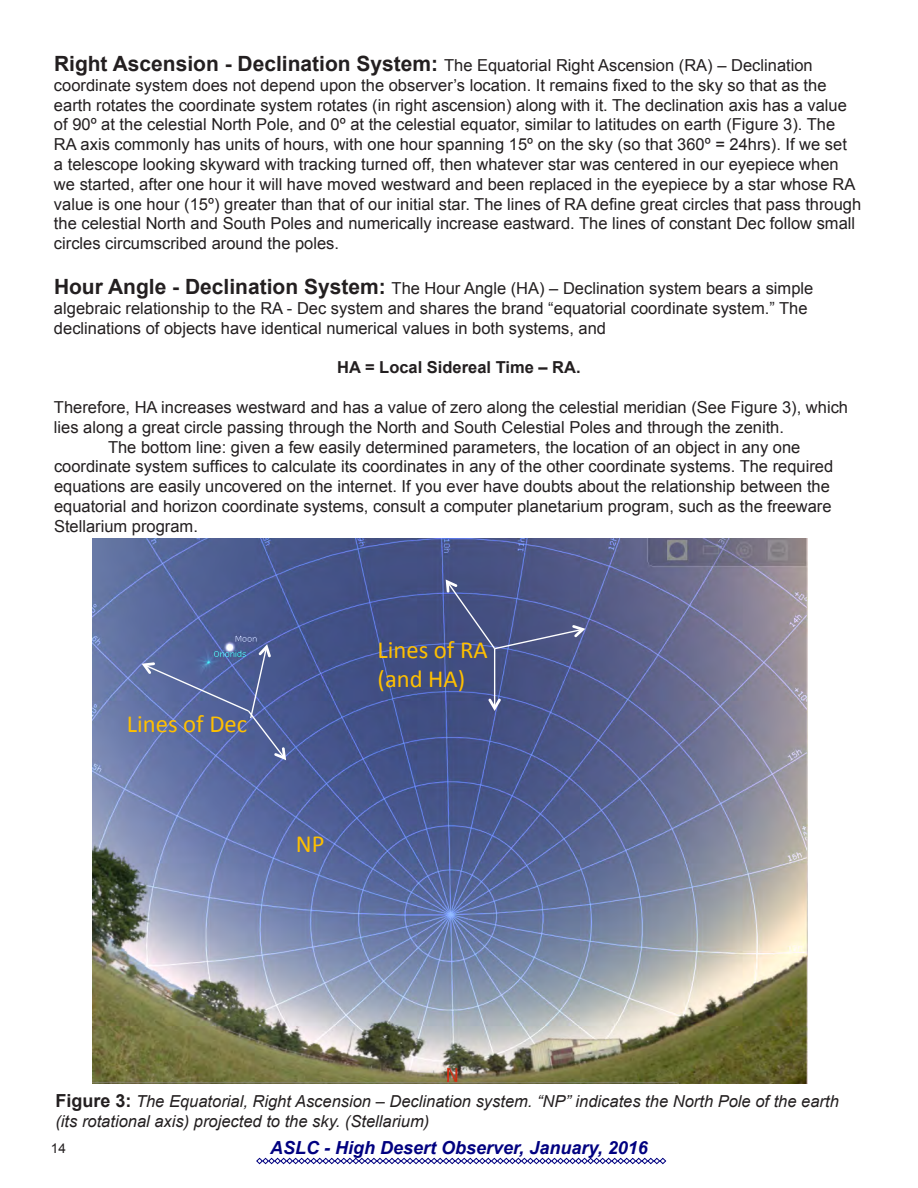
<style>
.page{position:relative;width:918px;height:1188px;background:#fff}
.page>*{position:absolute;margin:0;border:0;box-sizing:border-box;transform-origin:0 0}
.t1{font:24.6px/28.8px "Calibri";color:#ffc000}
.t2{font:italic 700 18px "Arial";color:#000080}
.No_Spacing{font:16.5px/19.8px "Arial";color:#231f20}
.t3{font:italic 16.5px/19.8px "Arial";color:#231f20}
.No_Spacing-2{font:700 16.5px "Arial";color:#231f20}
.t4{font:13.5px "Arial";color:#231f20}
.s1{font-weight:700;font-size:21px}
.s2{font-weight:700;font-style:normal;font-size:18px}
</style>
<div class="page">
<svg style="left:256px;top:1158px;width:410px;height:6px"></svg>
<img style="left:92px;top:538px;width:716px;height:546px">
<svg style="left:142px;top:644px;width:144px;height:116px;background:#5a6aa0"></svg>
<hr style="left:494px;top:649px;width:1px;height:59px;background:#fff">
<svg style="left:488px;top:698px;width:13px;height:13px"></svg>
<svg style="left:445px;top:580px;width:140px;height:71px;background:#4e5889"></svg>
<p class="No_Spacing" style="left:54px;top:55px;width:809px"><span class="s1">Right Ascension - Declination System:</span> The Equatorial Right Ascension (RA) – Declination coordinate system does not depend upon the observer’s location. It remains fixed to the sky so that as the earth rotates the coordinate system rotates (in right ascension) along with it. The declination axis has a value of 90º at the celestial North Pole, and 0º at the celestial equator, similar to latitudes on earth (Figure 3). The RA axis commonly has units of hours, with one hour spanning 15º on the sky (so that 360º = 24hrs). If we set<br>a telescope looking skyward with tracking turned off, then whatever star was centered in our eyepiece when we started, after one hour it will have moved westward and been replaced in the eyepiece by a star whose RA value is one hour (15º) greater than that of our initial star. The lines of RA define great circles that pass through the celestial North and South Poles and numerically increase eastward. The lines of constant Dec follow small circles circumscribed around the poles.</p>
<p class="No_Spacing" style="left:54px;top:279px;width:761px"><span class="s1">Hour Angle - Declination System:</span> The Hour Angle (HA) – Declination system bears a simple algebraic relationship to the RA - Dec system and shares the brand “equatorial coordinate system.” The declinations of objects have identical numerical values in both systems, and</p>
<p class="No_Spacing-2" style="left:337px;top:357px;width:245px">HA = Local Sidereal Time – RA.</p>
<p class="No_Spacing" style="left:54px;top:397px;width:796px">Therefore, HA increases westward and has a value of zero along the celestial meridian (See Figure 3), which lies along a great circle passing through the North and South Celestial Poles and through the zenith.</p>
<p class="No_Spacing" style="left:54px;top:437px;width:781px;text-indent:54px">The bottom line: given a few easily determined parameters, the location of an object in any one coordinate system suffices to calculate its coordinates in any of the other coordinate systems. The required equations are easily uncovered on the internet. If you ever have doubts about the relationship between the equatorial and horizon coordinate systems, consult a computer planetarium program, such as the freeware Stellarium program.</p>
<p class="t1" style="left:127px;top:710px;width:122px">Lines of Dec</p>
<p class="t1" style="left:296px;top:830px;width:30px">NP</p>
<p class="t1" style="left:378px;top:636px;width:112px">Lines of RA (and HA)</p>
<p class="t3" style="left:55px;top:1091px;width:785px"><span class="s2">Figure 3:</span> The Equatorial, Right Ascension – Declination system. “NP” indicates the North Pole of the earth (its rotational axis) projected to the sky. (Stellarium)</p>
<p class="t4" style="left:51px;top:1140px;width:17px">14</p>
<p class="t2" style="left:270px;top:1136px;width:379px">ASLC - High Desert Observer, January, 2016</p>
</div>
